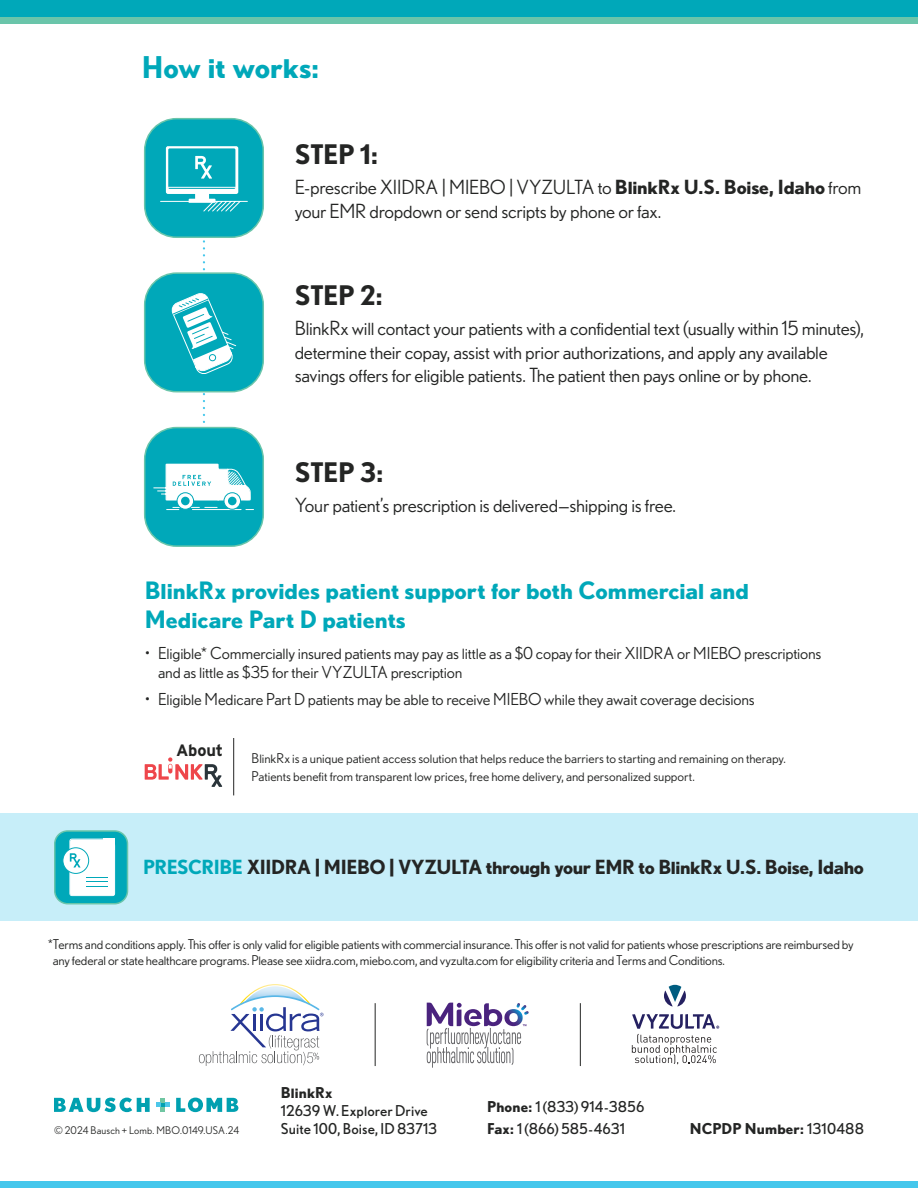
<style>
.page{position:relative;width:918px;height:1188px;background:#fff}
.page>*{position:absolute;margin:0;border:0;box-sizing:border-box;transform-origin:0 0}
.t1{font:700 30px "Nobel BL";color:#00a8b9}
.t2{font:700 27px "Nobel BL";letter-spacing:-.025em;color:#242524}
.t3{font:700 24px/28.8px "Nobel BL";color:#00a8b9}
.t4{font:19.5px/23.4px "Nobel BL";letter-spacing:-.015em;color:#242524}
.t5{font:700 19.5px "Nobel BL";letter-spacing:-.02em;color:#242524}
.t6{font:16.5px/19.8px "Nobel BL";letter-spacing:-.01em;color:#242524}
.t7{font:700 16.5px "Interstate";letter-spacing:-.005em;color:#242524}
.t8{font:15px/18px "Nobel BL";letter-spacing:.005em;color:#242524}
.t9{font:700 15px "Nobel BL";letter-spacing:.01em;color:#242524}
.t10{font:13.5px/18px "Nobel BL";letter-spacing:-.01em;color:#242524}
.t11{font:10.5px "Nobel BL";letter-spacing:.015em;color:#242524}
.s1{font-weight:700}
.s2{color:#00a8b9}
.s3{font-weight:400}
</style>
<div class="page">
<div style="left:0;top:0;width:918px;height:17px;background:#00a8b9"></div>
<div style="left:0;top:17px;width:918px;height:7px;background:#6ac5aa"></div>
<div style="left:0;top:813px;width:918px;height:108px;background:#c7eef9"></div>
<div style="left:55px;top:831px;width:73px;height:73px;background:#00a8b9;border-radius:13px"></div>
<div style="left:54px;top:830px;width:74px;height:74px;border:2px solid #6ac5aa;border-radius:13px"></div>
<svg style="left:63px;top:848px;width:26px;height:25px"></svg>
<div style="left:62px;top:847px;width:27px;height:27px;border:1px solid #00a8b9;border-radius:50%"></div>
<svg style="left:69px;top:839px;width:46px;height:57px;background:#e9f7f8"></svg>
<div style="left:104px;top:839px;width:11px;height:11px;background:#fff"></div>
<div style="left:0;top:1181px;width:918px;height:7px;background:#45c7ec"></div>
<div style="left:145px;top:119px;width:118px;height:118px;background:#00a8b9;border-radius:32px"></div>
<div style="left:144px;top:118px;width:120px;height:120px;border:2px solid #6ac5aa;border-radius:32px"></div>
<div style="left:145px;top:273px;width:118px;height:119px;background:#00a8b9;border-radius:32px"></div>
<div style="left:144px;top:272px;width:120px;height:120px;border:2px solid #6ac5aa;border-radius:32px"></div>
<div style="left:145px;top:428px;width:118px;height:118px;background:#00a8b9;border-radius:32px"></div>
<div style="left:144px;top:427px;width:120px;height:120px;border:2px solid #6ac5aa;border-radius:32px"></div>
<hr style="left:233px;top:738px;width:1px;height:57px;background:#242524">
<svg style="left:145px;top:757px;width:77px;height:30px"></svg>
<svg style="left:54px;top:1098px;width:96px;height:14px"></svg>
<svg style="left:176px;top:1098px;width:62px;height:14px"></svg>
<svg style="left:156px;top:1098px;width:14px;height:14px"></svg>
<svg style="left:153px;top:146px;width:101px;height:365px"></svg>
<hr style="left:375px;top:1003px;width:1px;height:63px;background:#242524">
<hr style="left:580px;top:1003px;width:1px;height:63px;background:#242524">
<svg style="left:427px;top:1003px;width:102px;height:65px"></svg>
<svg style="left:199px;top:984px;width:125px;height:82px"></svg>
<svg style="left:664px;top:985px;width:22px;height:22px"></svg>
<svg style="left:632px;top:1014px;width:87px;height:51px"></svg>
<p class="t1" style="left:142px;top:49px;width:179px">How it works:</p>
<p class="t2" style="left:295px;top:138px;width:85px">STEP 1:</p>
<p class="t4" style="left:295px;top:175px;width:568px">E-prescribe XIIDRA | MIEBO | VYZULTA to <span class="s1">BlinkRx U.S. Boise, Idaho</span> from your EMR dropdown or send scripts by phone or fax.</p>
<p class="t2" style="left:295px;top:279px;width:89px">STEP 2:</p>
<p class="t4" style="left:295px;top:316px;width:571px">BlinkRx will contact your patients with a confidential text (usually within 15 minutes), determine their copay, assist with prior authorizations, and apply any available savings offers for eligible patients. The patient then pays online or by phone.</p>
<p class="t2" style="left:295px;top:456px;width:90px">STEP 3:</p>
<p class="t4" style="left:295px;top:493px;width:383px">Your patient’s prescription is delivered—shipping is free.</p>
<p class="t3" style="left:145px;top:576px;width:606px">BlinkRx provides patient support for both Commercial and<br>Medicare Part D patients</p>
<p class="t6" style="left:158px;top:643px;width:665px;text-indent:-14px">• Eligible* Commercially insured patients may pay as little as a $0 copay for their XIIDRA or MIEBO prescriptions and as little as $35 for their VYZULTA prescription</p>
<p class="t6" style="left:145px;top:689px;width:612px">• Eligible Medicare Part D patients may be able to receive MIEBO while they await coverage decisions</p>
<p class="t7" style="left:176px;top:741px;width:49px">About</p>
<p class="t10" style="left:252px;top:749px;width:536px">BlinkRx is a unique patient access solution that helps reduce the barriers to starting and remaining on therapy.<br>Patients benefit from transparent low prices, free home delivery, and personalized support.</p>
<p class="t5" style="left:143px;top:856px;width:722px"><span class="s2">PRESCRIBE</span> XIIDRA | MIEBO | VYZULTA through your EMR to BlinkRx U.S. Boise, Idaho</p>
<p class="t10" style="left:53px;top:935px;width:802px;line-height:16.2px;text-indent:-5px">*Terms and conditions apply. This offer is only valid for eligible patients with commercial insurance. This offer is not valid for patients whose prescriptions are reimbursed by any federal or state healthcare programs. Please see xiidra.com, miebo.com, and vyzulta.com for eligibility criteria and Terms and Conditions.</p>
<p class="t11" style="left:54px;top:1124px;width:187px">© 2024 Bausch + Lomb. MBO.0149.USA.24</p>
<p class="t8" style="left:281px;top:1083px;width:158px"><span class="s1">BlinkRx<br></span>12639 W. Explorer Drive<br>Suite 100, Boise, ID 83713</p>
<p class="t8" style="left:487px;top:1097px;width:159px"><span class="s1">Phone:</span> 1 (833) 914-3856</p>
<p class="t8" style="left:487px;top:1119px;width:139px"><span class="s1">Fax:</span> 1 (866) 585-4631</p>
<p class="t9" style="left:690px;top:1120px;width:176px">NCPDP Number: <span class="s3">1310488</span></p>
</div>
